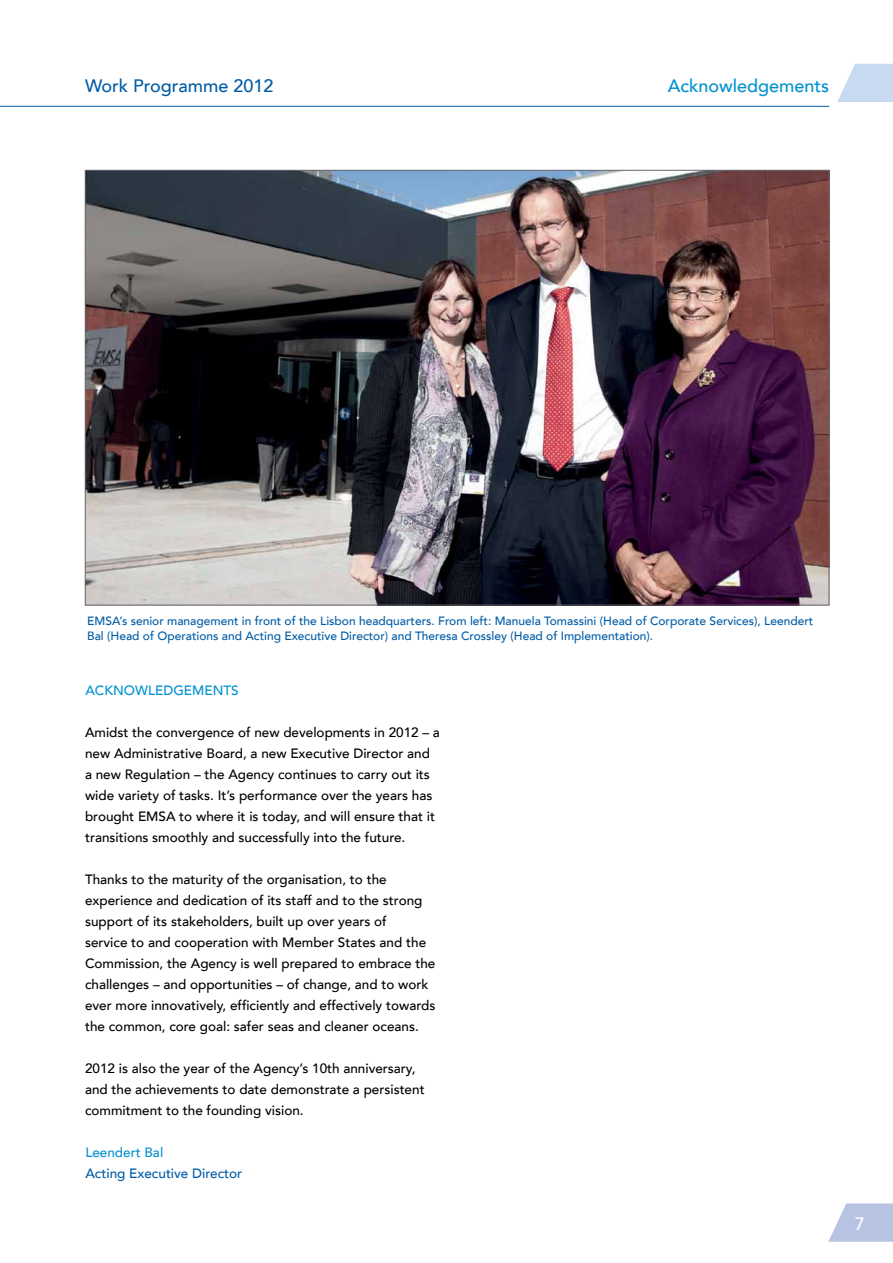
<style>
.page{position:relative;width:893px;height:1263px;background:#fff}
.page>*{position:absolute;margin:0;border:0;box-sizing:border-box;transform-origin:0 0}
.t1{font:500 18px "Avenir LT";color:#005ca6}
.t2{font:500 18px "Avenir LT";color:#0091d1}
.t3{font:500 18px "Avenir LT";color:#fff}
.t4{font:500 13.5px/21px "Avenir LT";color:#000}
.t5{font:500 13.5px "Avenir LT";color:#0091d1}
.t6{font:500 13.5px "Avenir LT";color:#005ca6}
.t7{font:500 12px/15px "Avenir LT";color:#005ca6}
</style>
<div class="page">
<hr style="left:0;top:106px;width:829px;height:1px;background:#005ca6">
<svg style="left:837px;top:64px;width:56px;height:38px"></svg>
<svg style="left:828px;top:1203px;width:65px;height:39px;background:#c2cce6"></svg>
<img style="left:87px;top:172px;width:740px;height:431px">
<h1 class="t1" style="left:85px;top:76px;width:190px">Work Programme 2012</h1>
<h1 class="t2" style="left:668px;top:76px;width:163px">Acknowledgements</h1>
<p class="t7" style="left:87px;top:613px;width:728px">EMSA’s senior management in front of the Lisbon headquarters. From left: Manuela Tomassini (Head of Corporate Services), Leendert<br>Bal (H ead of Operations and Acting Executive Director) and Theresa Crossley (H ead of I mplementation).</p>
<p class="t5" style="left:85px;top:683px;width:109px">Acknowledgeme</p>
<p class="t5" style="left:213px;top:683px;width:19px">nts</p>
<p class="t4" style="left:85px;top:722px;width:356px">Amidst the convergence of new developments in 2012 – a new Administrative Board, a new Executive Director and a new Regulation – the Agency continues to carry out its wide variety of tasks. It’s performance over the years has brought EMSA to where it is today, and will ensure that it transitions smoothly and successfully into the future.</p>
<p class="t4" style="left:85px;top:869px;width:352px">Thanks to the maturity of the organisation, to the experience and dedication of its staff and to the strong support of its stakeholders, built up over years of<br>service to and cooperation with Member States and the Commission, the Agency is well prepared to embrace the challenges – and opportunities – of change, and to work ever more innovatively, efficiently and effectively towards the common, core goal: safer seas and cleaner oceans.</p>
<p class="t4" style="left:85px;top:1058px;width:341px">2012 is also the year of the Agency’s 10th anniversary, and the achievements to date demonstrate a persistent commitment to the founding vision.</p>
<p class="t5" style="left:85px;top:1145px;width:79px">Leendert Bal</p>
<p class="t6" style="left:85px;top:1166px;width:158px">Acting Executive Director</p>
<h1 class="t3" style="left:855px;top:1213px;width:12px">7</h1>
</div>
